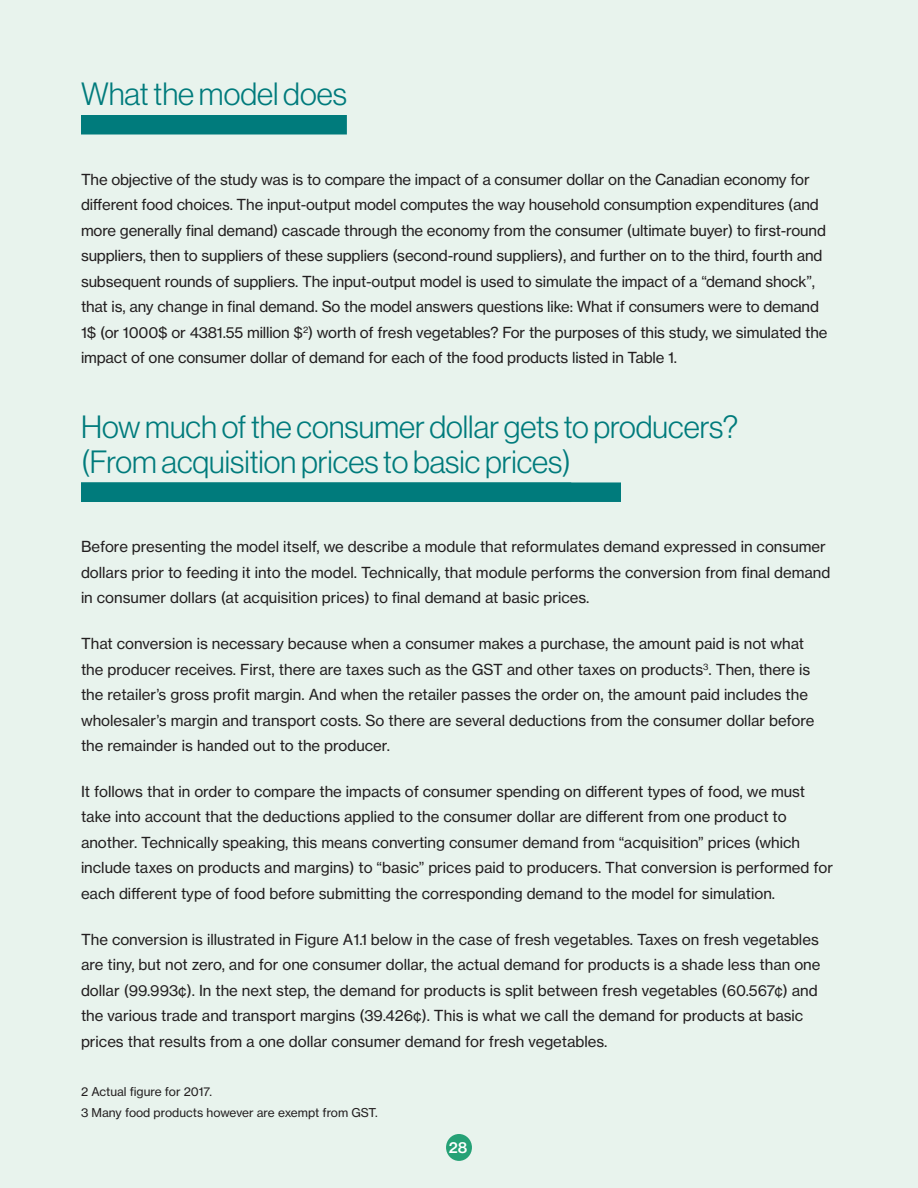
<style>
.page{position:relative;width:918px;height:1188px;background:#e8f3ed}
.page>*{position:absolute;margin:0;border:0;box-sizing:border-box;transform-origin:0 0}
.subhead_1{font:31.5px/34.5px "N Haas Grotesk DS Pro 45 Lt";color:#007b7c}
.bodycopy{font:15px/25.5px "N Haas Grotesk TX Pro 55 Rg";color:#231f20}
.t1{font:15px "N Haas Grotesk TX Pro 65 Md";color:#fff}
.footnote{font:12px "N Haas Grotesk TX Pro 55 Rg";color:#231f20}
</style>
<div class="page">
<div style="left:446px;top:1134px;width:26px;height:27px;background:#25a176;border-radius:50%"></div>
<div style="left:81px;top:115px;width:266px;height:20px;background:#007b7c"></div>
<div style="left:81px;top:482px;width:540px;height:20px;background:#007b7c"></div>
<p class="subhead_1" style="left:81px;top:77px;width:267px">What the model does</p>
<p class="bodycopy" style="left:81px;top:167px;width:748px">The objective of the study was is to compare the impact of a consumer dollar on the Canadian economy for different food choices. The input-output model computes the way household consumption expenditures (and more generally final demand) cascade through the economy from the consumer (ultimate buyer) to first-round suppliers, then to suppliers of these suppliers (second-round suppliers), and further on to the third, fourth and subsequent rounds of suppliers. The input-output model is used to simulate the impact of a “demand shock”, that is, any change in final demand. So the model answers questions like: What if consumers were to demand 1$ (or 1000$ or 4381.55 million $<sup>2</sup>) worth of fresh vegetables? For the purposes of this study, we simulated the impact of one consumer dollar of demand for each of the food products listed in Table 1.</p>
<p class="subhead_1" style="left:81px;top:410px;width:659px">How much of the consumer dollar gets to producers? (From acquisition prices to basic prices)</p>
<p class="bodycopy" style="left:81px;top:534px;width:751px">Before presenting the model itself, we describe a module that reformulates demand expressed in consumer dollars prior to feeding it into the model. Technically, that module performs the conversion from final demand in consumer dollars (at acquisition prices) to final demand at basic prices.</p>
<p class="bodycopy" style="left:81px;top:631px;width:735px">That conversion is necessary because when a consumer makes a purchase, the amount paid is not what the producer receives. First, there are taxes such as the GST and other taxes on products<sup>3</sup>. Then, there is the retailer’s gross profit margin. And when the retailer passes the order on, the amount paid includes the wholesaler’s margin and transport costs. So there are several deductions from the consumer dollar before the remainder is handed out to the producer.</p>
<p class="bodycopy" style="left:81px;top:779px;width:754px">It follows that in order to compare the impacts of consumer spending on different types of food, we must take into account that the deductions applied to the consumer dollar are different from one product to another. Technically speaking, this means converting consumer demand from “acquisition” prices (which include taxes on products and margins) to “basic” prices paid to producers. That conversion is performed for each different type of food before submitting the corresponding demand to the model for simulation.</p>
<p class="bodycopy" style="left:81px;top:926px;width:741px">The conversion is illustrated in Figure A1.1 below in the case of fresh vegetables. Taxes on fresh vegetables are tiny, but not zero, and for one consumer dollar, the actual demand for products is a shade less than one dollar (99.993¢). In the next step, the demand for products is split between fresh vegetables (60.567¢) and the various trade and transport margins (39.426¢). This is what we call the demand for products at basic prices that results from a one dollar consumer demand for fresh vegetables.</p>
<p class="footnote" style="left:81px;top:1084px;width:133px">2 Actual figure for 2017.</p>
<p class="footnote" style="left:81px;top:1105px;width:298px">3 Many food products however are exempt from GST.</p>
<p class="t1" style="left:449px;top:1138px;width:20px">28</p>
</div>
